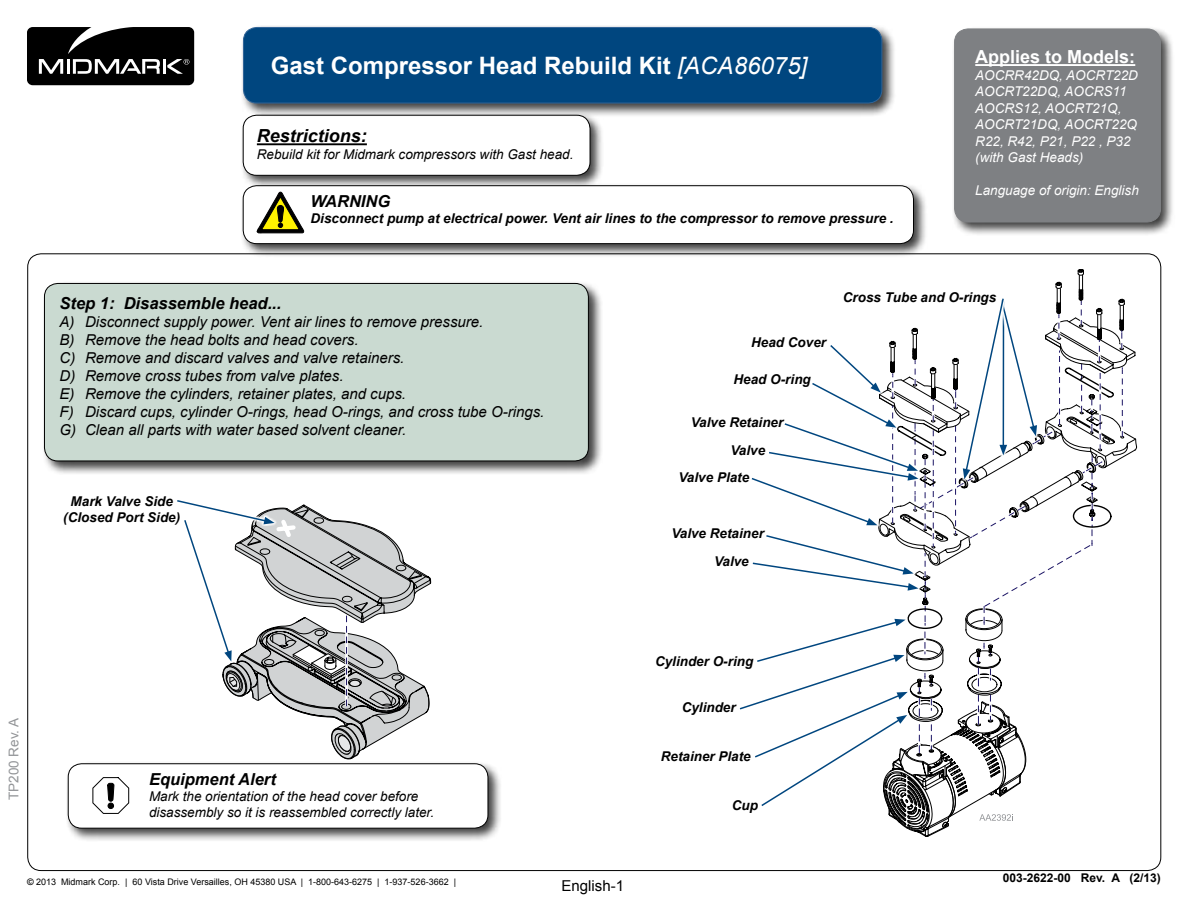
<style>
.page{position:relative;width:1188px;height:918px;background:#fff}
.page>*{position:absolute;margin:0;border:0;box-sizing:border-box;transform-origin:0 0}
.t1{font:700 24px "Arial";color:#fff}
.t2{font:700 18px "Arial";color:#fff}
.t3{font:italic 700 18px "Arial";color:#000}
.t4{font:italic 700 16.5px "Arial";color:#000}
.t5{font:italic 15px/18px "Arial";color:#000}
.t6{font:15px "Arial";color:#000}
.t7{font:italic 700 13.5px/16.2px "Arial";color:#000;text-align:center}
.t8{font:italic 13.5px/16.5px "Arial";color:#fff}
.t9{font:italic 13.5px/16.2px "Arial";color:#000}
.t10{font:13.5px "Arial";color:#939598}
.t11{font:700 12px "Arial";color:#000}
.t12{font:9px "Arial";color:#000}
.s1{font-weight:400;font-style:italic}
.s2{font-weight:700}
</style>
<div class="page">
<svg style="left:27px;top:27px;width:167px;height:58px;background:#212121"></svg>
<div style="left:952px;top:26px;width:223px;height:210px;background:#000;opacity:.75"></div>
<div style="left:955px;top:29px;width:206px;height:193px;background:#7e8083;border-radius:14px"></div>
<hr style="left:975px;top:64px;width:160px;height:2px;background:#fff">
<div style="left:954px;top:28px;width:207px;height:194px;border:1px solid #7e8083;border-radius:14px"></div>
<div style="left:241px;top:113px;width:363px;height:76px;background:#000;opacity:.75"></div>
<div style="left:243px;top:115px;width:347px;height:60px;background:#fff;border-radius:14px"></div>
<hr style="left:257px;top:143px;width:110px;height:2px;background:#000">
<div style="left:243px;top:115px;width:347px;height:60px;border:1px solid #000;border-radius:14px"></div>
<div style="left:241px;top:25px;width:655px;height:93px;background:#000;opacity:.75"></div>
<div style="left:243px;top:27px;width:639px;height:76px;background:#00467f;border-radius:14px"></div>
<div style="left:243px;top:27px;width:639px;height:76px;border:1px solid #316497;border-radius:14px"></div>
<div style="left:241px;top:183px;width:687px;height:75px;background:#000;opacity:.75"></div>
<div style="left:243px;top:186px;width:670px;height:58px;background:#fff;border-radius:14px"></div>
<div style="left:243px;top:186px;width:671px;height:58px;border:1px solid #000;border-radius:14px"></div>
<svg style="left:257px;top:192px;width:48px;height:42px"></svg>
<svg style="left:739px;top:269px;width:398px;height:568px"></svg>
<div style="left:42px;top:281px;width:561px;height:194px;background:#000;opacity:.75"></div>
<div style="left:44px;top:283px;width:544px;height:178px;background:#cadad1;border-radius:14px"></div>
<div style="left:44px;top:283px;width:545px;height:178px;border:1px solid #000;border-radius:14px"></div>
<div style="left:66px;top:761px;width:436px;height:81px;background:#000;opacity:.75"></div>
<div style="left:68px;top:764px;width:420px;height:64px;background:#fff;border-radius:14px"></div>
<div style="left:68px;top:764px;width:420px;height:64px;border:1px solid #000;border-radius:14px"></div>
<svg style="left:92px;top:777px;width:38px;height:37px"></svg>
<svg style="left:177px;top:500px;width:255px;height:260px"></svg>
<h1 class="t1" style="left:271px;top:50px;width:538px">Gast Compressor Head Rebuild Kit <span class="s1">[ACA86075]</span></h1>
<p class="t3" style="left:257px;top:124px;width:112px">Restrictions:</p>
<p class="t9" style="left:257px;top:146px;width:318px">Rebuild kit for Midmark compressors with Gast head.</p>
<p class="t4" style="left:311px;top:190px;width:81px">warning</p>
<p class="t7" style="left:311px;top:210px;width:585px">Disconnect pump at electrical power. Vent air lines to the compressor to remove pressure .</p>
<p class="t2" style="left:975px;top:45px;width:162px">Applies to Models:</p>
<p class="t8" style="left:975px;top:67px;width:164px">AOCRR42DQ, AOCRT22D<br>AOCRT22DQ, AOCRS11<br>AOCRS12, AOCRT21Q,<br>AOCRT21DQ, AOCRT22Q<br>R22, R42, P21, P22 , P32 (with Gast Heads)</p>
<p class="t8" style="left:975px;top:182px;width:165px">Language of origin: English</p>
<p class="t4" style="left:60px;top:293px;width:223px">Step 1: Disassemble head...</p>
<p class="t5" style="left:60px;top:313px;width:486px">A) Disconnect supply power. Vent air lines to remove pressure.<br>B) Remove the head bolts and head covers.<br>C) Remove and discard valves and valve retainers.<br>D) Remove cross tubes from valve plates.<br>E) Remove the cylinders, retainer plates, and cups.<br>F) Discard cups, cylinder O-rings, head O-rings, and cross tube O-rings.<br>G) Clean all parts with water based solvent cleaner.</p>
<p class="t7" style="left:63px;top:493px;width:119px">Mark Valve Side (Closed Port Side)</p>
<p class="t7" style="left:751px;top:335px;width:77px">Head Cover</p>
<p class="t7" style="left:734px;top:372px;width:79px">Head O-ring</p>
<p class="t7" style="left:691px;top:415px;width:94px">Valve Retainer</p>
<p class="t7" style="left:730px;top:443px;width:36px">Valve</p>
<p class="t7" style="left:678px;top:470px;width:72px">Valve Plate</p>
<p class="t7" style="left:843px;top:290px;width:155px">Cross Tube and O-rings</p>
<p class="t7" style="left:714px;top:519px;width:51px;line-height:28.3px;text-align:left;text-indent:-43px">Valve Retainer<br>Valve</p>
<p class="t10" style="left:5px;top:800px;width:84px;rotate:-90deg">TP200 Rev. A</p>
<p class="t4" style="left:149px;top:768px;width:128px">Equipment Alert</p>
<p class="t9" style="left:149px;top:788px;width:287px">Mark the orientation of the head cover before disassembly so it is reassembled correctly later.</p>
<p class="t12" style="left:27px;top:876px;width:431px"><span class="s2">©</span> 2013 Midmark Corp. | 60 Vista Drive Versailles, OH 45380 USA | 1-800-643-6275 | 1-937-526-3662 |</p>
<p class="t6" style="left:562px;top:876px;width:64px">English-1</p>
<p class="t7" style="left:655px;top:654px;width:100px">Cylinder O-ring</p>
<p class="t7" style="left:682px;top:700px;width:56px">Cylinder</p>
<p class="t7" style="left:661px;top:748px;width:92px">Retainer Plate</p>
<p class="t7" style="left:732px;top:798px;width:28px">Cup</p>
<p class="t11" style="left:1003px;top:870px;width:160px">003-2622-00 Rev. A (2/13)</p>
</div>
